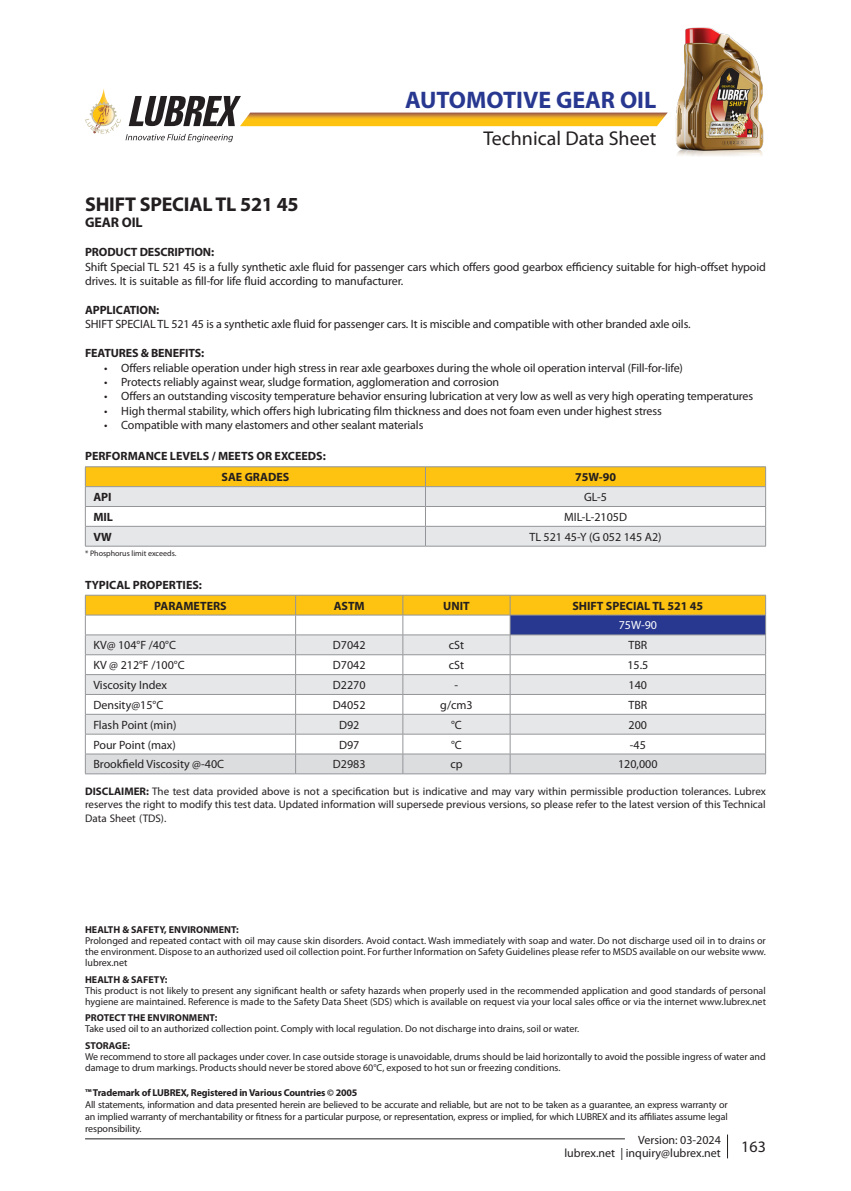
<style>
.page{position:relative;width:851px;height:1191px;background:#fff}
.page>*{position:absolute;margin:0;border:0;box-sizing:border-box;transform-origin:0 0}
.t1{font:700 24px "Myriad Pro";color:#283890}
.t2{font:700 20px "Myriad Pro";letter-spacing:-.01em;color:#231f20}
.t3{font:20px "Myriad Pro";color:#231f20}
.t4{font:16px "Myriad Pro";color:#231f20}
.t5{font:700 14px "Myriad Pro";letter-spacing:-.01em;color:#231f20}
.t6{font:12px/14.4px "Myriad Pro";letter-spacing:-.01em;color:#231f20}
.t7{font:700 12px "Myriad Pro";color:#231f20}
.t8{font:12px "Myriad Pro";color:#fff}
.t9{font:11px/13.2px "Myriad Pro";color:#231f20;text-align:justify}
.t10{font:10px/11px "Myriad Pro";color:#231f20;text-align:justify}
.t11{font:700 10px "Myriad Pro";letter-spacing:-.005em;color:#231f20}
.t12{font:8px "Myriad Pro";color:#231f20}
.s1{font-weight:700}
</style>
<div class="page">
<svg style="left:85px;top:88px;width:582px;height:54px"></svg>
<hr style="left:85px;top:1138px;width:539px;height:1px;background:#231f20">
<svg style="left:727px;top:1134px;width:1px;height:24px"></svg>
<hr style="left:85px;top:466px;width:340px;height:1px;background:#939598">
<hr style="left:425px;top:466px;width:340px;height:1px;background:#939598">
<svg style="left:85px;top:467px;width:681px;height:79px"></svg>
<hr style="left:85px;top:546px;width:340px;height:1px;background:#939598">
<hr style="left:425px;top:546px;width:340px;height:1px;background:#939598">
<svg style="left:85px;top:595px;width:681px;height:179px"></svg>
<hr style="left:85px;top:773px;width:210px;height:1px;background:#939598">
<hr style="left:295px;top:773px;width:108px;height:1px;background:#939598">
<hr style="left:403px;top:773px;width:107px;height:1px;background:#939598">
<hr style="left:510px;top:773px;width:255px;height:1px;background:#939598">
<img style="left:675px;top:27px;width:89px;height:129px">
<h1 class="t1" style="left:405px;top:84px;width:253px">AUTOMOTIVE GEAR OIL</h1>
<h2 class="t3" style="left:483px;top:126px;width:174px">Technical Data Sheet</h2>
<p class="t2" style="left:85px;top:191px;width:215px">SHIFT SPECIAL TL 521 45</p>
<p class="t5" style="left:85px;top:214px;width:59px">GEAR OIL</p>
<p class="t7" style="left:85px;top:244px;width:131px">PRODUCT DESCRIPTION:</p>
<p class="t6" style="left:85px;top:259px;width:682px">Shift Special TL 521 45 is a fully synthetic axle fluid for passenger cars which offers good gearbox efficiency suitable for high-offset hypoid drives. It is suitable as fill-for life fluid according to manufacturer.</p>
<p class="t7" style="left:85px;top:302px;width:76px">APPLICATION:</p>
<p class="t6" style="left:85px;top:317px;width:607px">SHIFT SPECIAL TL 521 45 is a synthetic axle fluid for passenger cars. It is miscible and compatible with other branded axle oils.</p>
<p class="t7" style="left:85px;top:345px;width:121px">FEATURES &amp; BENEFITS:</p>
<p class="t6" style="left:104px;top:360px;width:580px">• Offers reliable operation under high stress in rear axle gearboxes during the whole oil operation interval (Fill-for-life)</p>
<p class="t6" style="left:104px;top:374px;width:396px">• Protects reliably against wear, sludge formation, agglomeration and corrosion</p>
<p class="t6" style="left:104px;top:389px;width:650px">• Offers an outstanding viscosity temperature behavior ensuring lubrication at very low as well as very high operating temperatures</p>
<p class="t6" style="left:104px;top:403px;width:559px">• High thermal stability, which offers high lubricating film thickness and does not foam even under highest stress</p>
<p class="t6" style="left:104px;top:418px;width:321px">• Compatible with many elastomers and other sealant materials</p>
<p class="t7" style="left:85px;top:448px;width:242px">PERFORMANCE LEVELS / MEETS OR EXCEEDS:</p>
<p class="t7" style="left:221px;top:469px;width:69px">SAE GRADES</p>
<p class="t7" style="left:575px;top:469px;width:42px">75W-90</p>
<p class="t7" style="left:93px;top:489px;width:20px">API</p>
<p class="t6" style="left:584px;top:489px;width:24px">GL-5</p>
<p class="t7" style="left:93px;top:509px;width:21px">MIL</p>
<p class="t6" style="left:564px;top:509px;width:64px">MIL-L-2105D</p>
<p class="t7" style="left:93px;top:529px;width:20px">VW</p>
<p class="t6" style="left:529px;top:529px;width:134px">TL 521 45-Y (G 052 145 A2)</p>
<p class="t12" style="left:85px;top:548px;width:93px">* Phosphorus limit exceeds.</p>
<p class="t7" style="left:85px;top:576px;width:118px">TYPICAL PROPERTIES:</p>
<p class="t7" style="left:154px;top:598px;width:74px">PARAMETERS</p>
<p class="t7" style="left:333px;top:598px;width:33px">ASTM</p>
<p class="t7" style="left:443px;top:598px;width:28px">UNIT</p>
<p class="t7" style="left:572px;top:598px;width:132px">SHIFT SPECIAL TL 521 45</p>
<p class="t8" style="left:618px;top:618px;width:40px">75W-90</p>
<p class="t6" style="left:93px;top:638px;width:84px">KV@ 104°F /40°C</p>
<p class="t6" style="left:333px;top:638px;width:34px">D7042</p>
<p class="t6" style="left:449px;top:638px;width:17px">cSt</p>
<p class="t6" style="left:628px;top:638px;width:20px">TBR</p>
<p class="t6" style="left:93px;top:658px;width:93px">KV @ 212°F /100°C</p>
<p class="t6" style="left:333px;top:658px;width:34px">D7042</p>
<p class="t6" style="left:449px;top:658px;width:17px">cSt</p>
<p class="t6" style="left:627px;top:658px;width:22px">15.5</p>
<p class="t6" style="left:93px;top:677px;width:75px">Viscosity Index</p>
<p class="t6" style="left:333px;top:677px;width:34px">D2270</p>
<p class="t6" style="left:454px;top:677px;width:5px">-</p>
<p class="t6" style="left:628px;top:677px;width:20px">140</p>
<p class="t6" style="left:93px;top:697px;width:71px">Density@15°C</p>
<p class="t6" style="left:333px;top:697px;width:34px">D4052</p>
<p class="t6" style="left:440px;top:697px;width:34px">g/cm3</p>
<p class="t6" style="left:628px;top:697px;width:20px">TBR</p>
<p class="t6" style="left:93px;top:717px;width:85px">Flash Point (min)</p>
<p class="t6" style="left:339px;top:717px;width:22px">D92</p>
<p class="t6" style="left:451px;top:717px;width:12px">°C</p>
<p class="t6" style="left:628px;top:717px;width:20px">200</p>
<p class="t6" style="left:93px;top:737px;width:84px">Pour Point (max)</p>
<p class="t6" style="left:339px;top:737px;width:22px">D97</p>
<p class="t6" style="left:451px;top:737px;width:12px">°C</p>
<p class="t6" style="left:629px;top:737px;width:17px">-45</p>
<p class="t6" style="left:93px;top:757px;width:132px">Brookfield Viscosity @-40C</p>
<p class="t6" style="left:333px;top:757px;width:34px">D2983</p>
<p class="t6" style="left:450px;top:757px;width:14px">cp</p>
<p class="t6" style="left:618px;top:757px;width:41px">120,000</p>
<p class="t9" style="left:85px;top:784px;width:682px"><span class="s1">DISCLAIMER:</span> The test data provided above is not a specification but is indicative and may vary within permissible production tolerances. Lubrex reserves the right to modify this test data. Updated information will supersede previous versions, so please refer to the latest version of this Technical Data Sheet (TDS).</p>
<p class="t11" style="left:85px;top:923px;width:155px">HEALTH &amp; SAFETY, ENVIRONMENT:</p>
<p class="t10" style="left:85px;top:935px;width:682px">Prolonged and repeated contact with oil may cause skin disorders. Avoid contact. Wash immediately with soap and water. Do not discharge used oil in to drains or the environment. Dispose to an authorized used oil collection point. For further Information on Safety Guidelines please refer to MSDS available on our website www. lubrex.net</p>
<p class="t11" style="left:85px;top:973px;width:84px">HEALTH &amp; SAFETY:</p>
<p class="t10" style="left:85px;top:984px;width:682px">This product is not likely to present any significant health or safety hazards when properly used in the recommended application and good standards of personal hygiene are maintained. Reference is made to the Safety Data Sheet (SDS) which is available on request via your local sales office or via the internet www.lubrex.net</p>
<p class="t11" style="left:85px;top:1011px;width:134px">PROTECT THE ENVIRONMENT:</p>
<p class="t10" style="left:85px;top:1023px;width:495px">Take used oil to an authorized collection point. Comply with local regulation. Do not discharge into drains, soil or water.</p>
<p class="t11" style="left:85px;top:1039px;width:46px">STORAGE:</p>
<p class="t10" style="left:85px;top:1051px;width:682px">We recommend to store all packages under cover. In case outside storage is unavoidable, drums should be laid horizontally to avoid the possible ingress of water and damage to drum markings. Products should never be stored above 60°C, exposed to hot sun or freezing conditions.</p>
<p class="t11" style="left:85px;top:1085px;width:274px">™ Trademark of LUBREX, Registered in Various Countries © 2005</p>
<p class="t10" style="left:85px;top:1098px;width:644px;line-height:12px">All statements, information and data presented herein are believed to be accurate and reliable, but are not to be taken as a guarantee, an express warranty or an implied warranty of merchantability or fitness for a particular purpose, or representation, express or implied, for which LUBREX and its affiliates assume legal responsibility.</p>
<p class="t6" style="left:638px;top:1132px;width:84px">Version: 03-2024</p>
<p class="t6" style="left:564px;top:1145px;width:158px">lubrex.net | inquiry@lubrex.net</p>
<h3 class="t4" style="left:741px;top:1136px;width:26px">163</h3>
</div>
